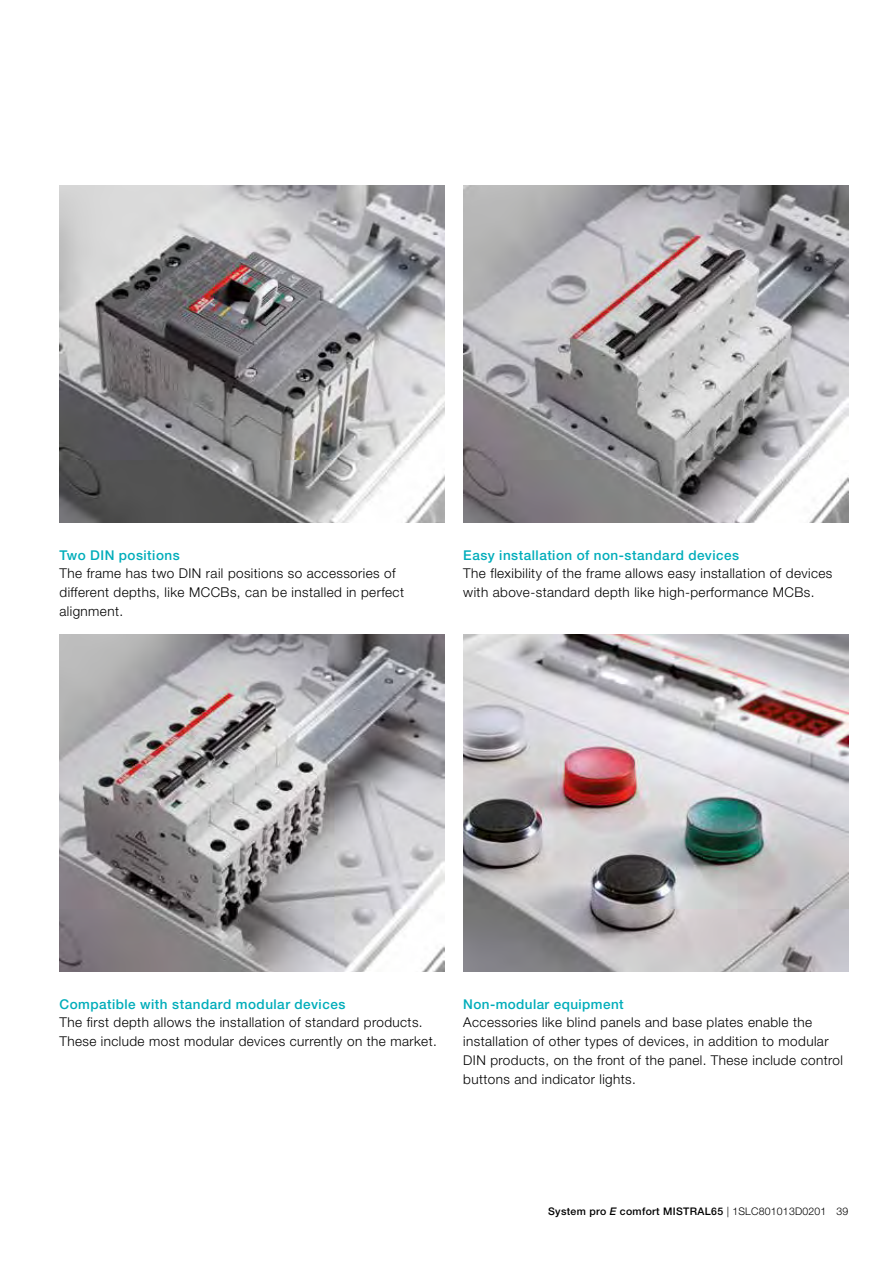
<style>
.page{position:relative;width:893px;height:1263px;background:#fff}
.page>*{position:absolute;margin:0;border:0;box-sizing:border-box;transform-origin:0 0}
.t1{font:300 13.5px/18.8px "Helvetica Neue LT Std";letter-spacing:.03em;color:#000}
.t2{font:500 13.5px "Helvetica Neue LT Std";letter-spacing:.035em;color:#00adba}
.t3{font:500 10.5px "Helvetica Neue LT Std";letter-spacing:.03em;color:#000}
.s1{font-style:italic}
.s2{font-weight:300}
</style>
<div class="page">
<img style="left:60px;top:185px;width:385px;height:337px">
<img style="left:60px;top:634px;width:385px;height:337px">
<img style="left:463px;top:185px;width:385px;height:337px">
<img style="left:463px;top:634px;width:385px;height:337px">
<p class="t2" style="left:60px;top:547px;width:122px">Two DIN positions</p>
<p class="t1" style="left:60px;top:564px;width:346px">The frame has two DIN rail positions so accessories of different depths, like MCCBs, can be installed in perfect alignment.</p>
<p class="t2" style="left:463px;top:547px;width:277px">Easy installation of non-standard devices</p>
<p class="t1" style="left:463px;top:564px;width:371px">The flexibility of the frame allows easy installation of devices with above-standard depth like high-performance MCBs.</p>
<p class="t2" style="left:60px;top:996px;width:287px">Compatible with standard modular devices</p>
<p class="t1" style="left:60px;top:1013px;width:379px">The first depth allows the installation of standard products.<br>These include most modular devices currently on the market.</p>
<p class="t2" style="left:463px;top:996px;width:162px">Non-modular equipment</p>
<p class="t1" style="left:463px;top:1013px;width:381px">Accessories like blind panels and base plates enable the installation of other types of devices, in addition to modular DIN products, on the front of the panel. These include control buttons and indicator lights.</p>
<p class="t3" style="left:548px;top:1204px;width:302px">System pro <span class="s1">E</span> comfort MISTRAL65 <span class="s2">| 1SLC801013D0201 39</span></p>
</div>
